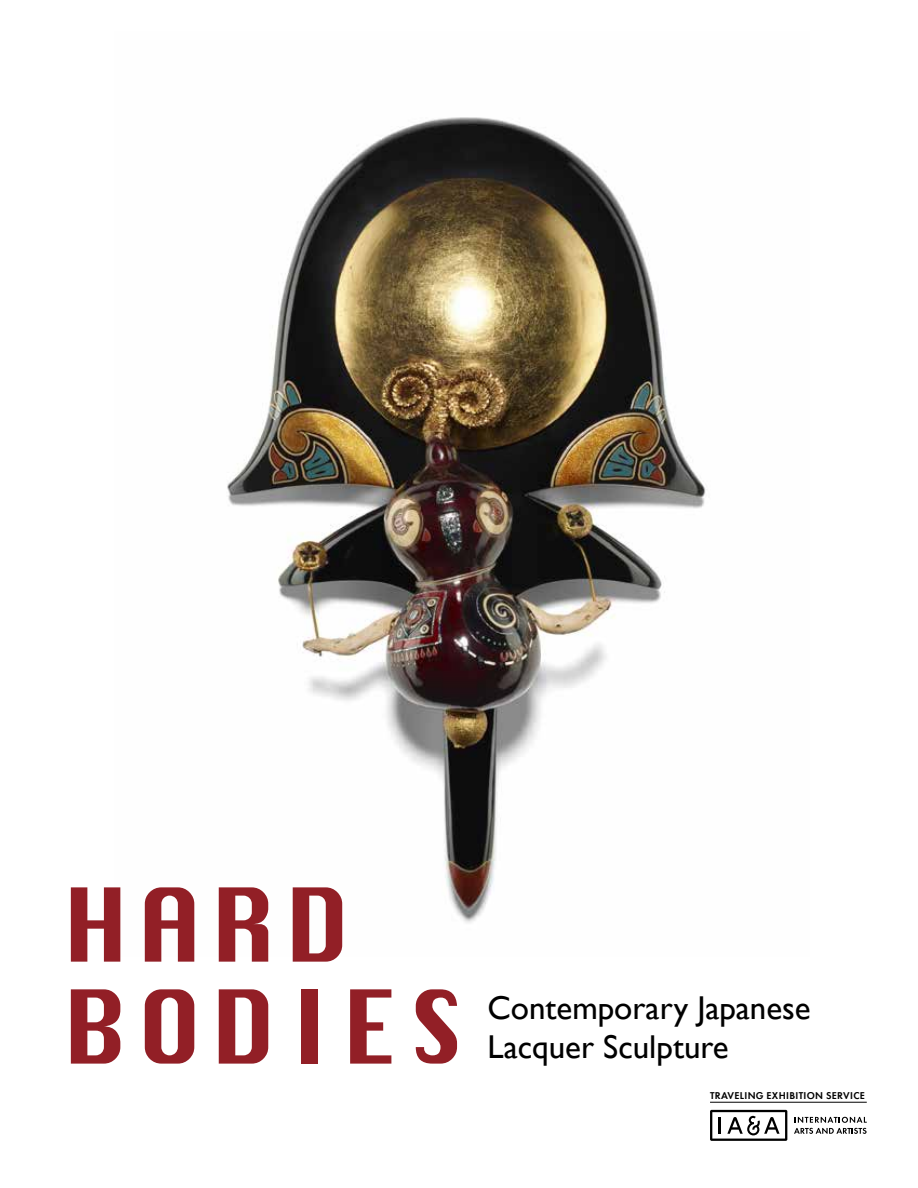
<style>
.page{position:relative;width:918px;height:1188px;background:#fff}
.page>*{position:absolute;margin:0;border:0;box-sizing:border-box;transform-origin:0 0}
.t1{font:99px/102px "Silom";letter-spacing:.08em;color:#921f26}
.t2{font:33px/39px "Gill Sans";color:#000}
.t3{font:600 10.2px "Futura PT";letter-spacing:.03em;color:#000}
</style>
<div class="page">
<img style="left:227px;top:117px;width:479px;height:806px">
<svg style="left:710px;top:1110px;width:77px;height:31px"></svg>
<svg style="left:794px;top:1117px;width:73px;height:17px"></svg>
<hr style="left:710px;top:1102px;width:157px;height:1px;background:#000">
<h1 class="t1" style="left:63px;top:876px;width:404px">HARD<br>BODIES</h1>
<p class="t2" style="left:488px;top:988px;width:325px">Contemporary Japanese<br>Lacquer Sculpture</p>
<p class="t3" style="left:710px;top:1089px;width:156px">TRAVELING EXHIBITION SERVICE</p>
</div>
